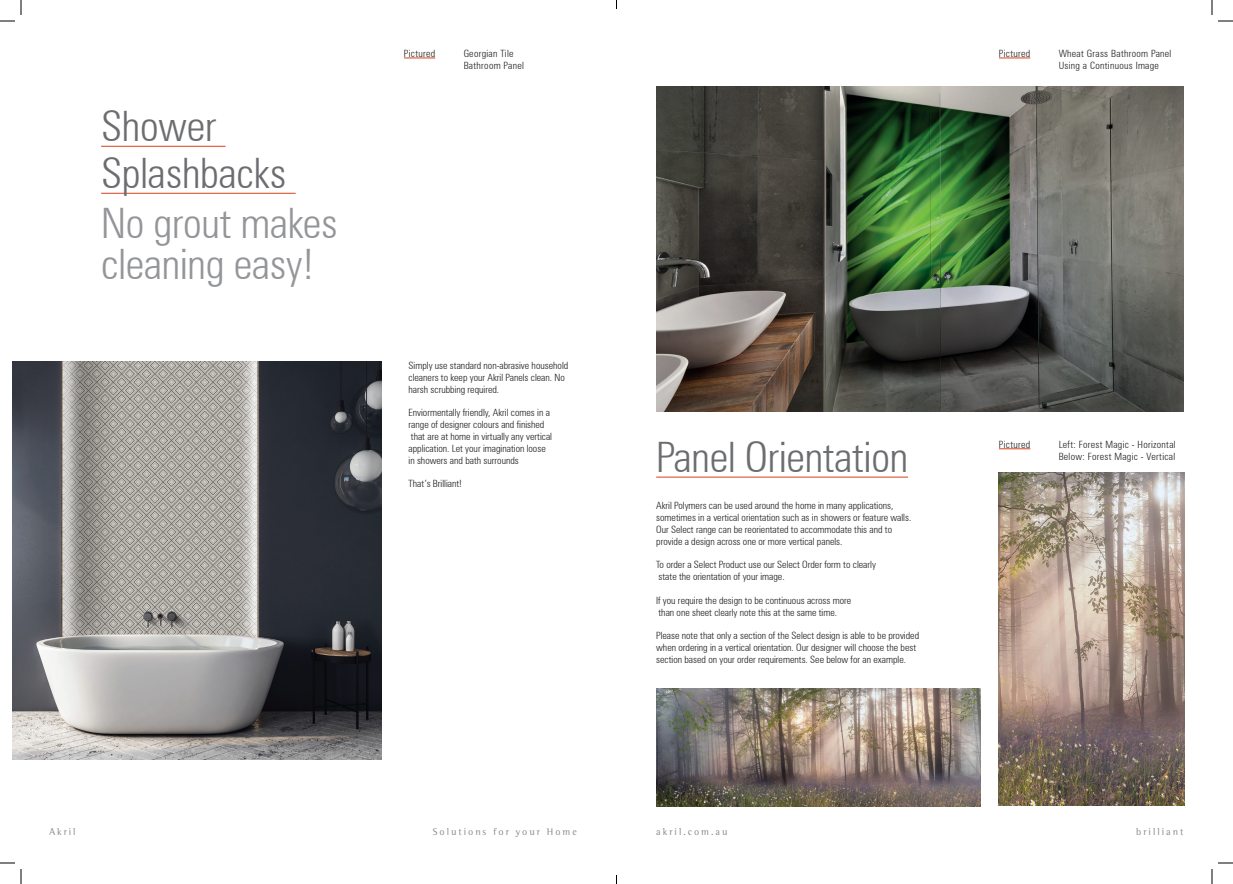
<style>
.page{position:relative;width:1233px;height:884px;background:#fff}
.page>*{position:absolute;margin:0;border:0;box-sizing:border-box;transform-origin:0 0}
.Header_titles{font:300 condensed 42px/47px "Zurich BT";letter-spacing:-.005em;color:#6c6d70}
.Header_titles-2{font:300 condensed 42px/41px "Zurich BT";letter-spacing:-.005em;color:#939598}
.body_copy{font:300 condensed 10px/12px "Zurich BT";color:#231f20}
.small_margin_copy{font:300 condensed 10px/12px "Zurich BT";letter-spacing:.03em;color:#231f20}
.bottom_website{font:10px "Rotis Semi Serif Std";letter-spacing:.2em;color:#89898b}
</style>
<div class="page">
<hr style="left:656px;top:477px;width:252px;height:1px;background:#d7411d">
<img style="left:656px;top:87px;width:527px;height:324px">
<img style="left:656px;top:689px;width:325px;height:117px">
<img style="left:999px;top:472px;width:185px;height:334px">
<img style="left:12px;top:361px;width:369px;height:398px">
<hr style="left:404px;top:58px;width:31px;height:1px;background:#d7411d">
<hr style="left:101px;top:146px;width:125px;height:1px;background:#d7411d">
<hr style="left:101px;top:193px;width:195px;height:1px;background:#d7411d">
<hr style="left:999px;top:58px;width:31px;height:1px;background:#d7411d">
<hr style="left:999px;top:448px;width:31px;height:1px;background:#d7411d">
<svg style="left:1218px;top:20px;width:15px;height:2px"></svg>
<svg style="left:1218px;top:862px;width:15px;height:2px"></svg>
<svg style="left:0;top:0;width:22px;height:22px"></svg>
<svg style="left:0;top:862px;width:22px;height:22px"></svg>
<svg style="left:1211px;top:0;width:1px;height:15px"></svg>
<svg style="left:1211px;top:869px;width:1px;height:15px"></svg>
<p class="Header_titles" style="left:101px;top:102px;width:187px">Shower<br>Splashbacks</p>
<p class="Header_titles-2" style="left:101px;top:202px;width:238px">No grout makes cleaning easy!</p>
<p class="small_margin_copy" style="left:404px;top:47px;width:33px">Pictured</p>
<p class="small_margin_copy" style="left:464px;top:47px;width:62px">Georgian Tile<br>Bathroom Panel</p>
<p class="body_copy" style="left:408px;top:359px;width:161px">Simply use standard non-abrasive household cleaners to keep your Akril Panels clean. No harsh scrubbing required.</p>
<p class="body_copy" style="left:408px;top:406px;width:145px">Enviormentally friendly, Akril comes in a range of designer colours and finished that are at home in virtually any vertical application. Let your imagination loose in showers and bath surrounds</p>
<p class="body_copy" style="left:408px;top:478px;width:55px">That’s Brilliant!</p>
<p class="small_margin_copy" style="left:999px;top:47px;width:33px">Pictured</p>
<p class="small_margin_copy" style="left:1058px;top:47px;width:114px">Wheat Grass Bathroom Panel<br>Using a Continuous Image</p>
<p class="Header_titles" style="left:656px;top:433px;width:253px">Panel Orientation</p>
<p class="body_copy" style="left:656px;top:499px;width:257px">Akril Polymers can be used around the home in many applications, sometimes in a vertical orientation such as in showers or feature walls.<br>Our Select range can be reorientated to accommodate this and to provide a design across one or more vertical panels.</p>
<p class="body_copy" style="left:656px;top:559px;width:221px">To order a Select Product use our Select Order form to clearly state the orientation of your image.</p>
<p class="body_copy" style="left:656px;top:594px;width:197px">If you require the design to be continuous across more than one sheet clearly note this at the same time.</p>
<p class="body_copy" style="left:656px;top:629px;width:264px">Please note that only a section of the Select design is able to be provided when ordering in a vertical orientation. Our designer will choose the best section based on your order requirements. See below for an example.</p>
<p class="small_margin_copy" style="left:999px;top:438px;width:33px">Pictured</p>
<p class="small_margin_copy" style="left:1058px;top:438px;width:119px">Left: Forest Magic - Horizontal</p>
<p class="small_margin_copy" style="left:1058px;top:450px;width:118px">Below: Forest Magic - Vertical</p>
<p class="bottom_website" style="left:49px;top:825px;width:28px">Akril</p>
<p class="bottom_website" style="left:656px;top:825px;width:73px">akril.com.au</p>
<p class="bottom_website" style="left:1136px;top:825px;width:49px">brilliant</p>
<p class="bottom_website" style="left:433px;top:825px;width:146px">Solutions for your Home</p>
</div>
